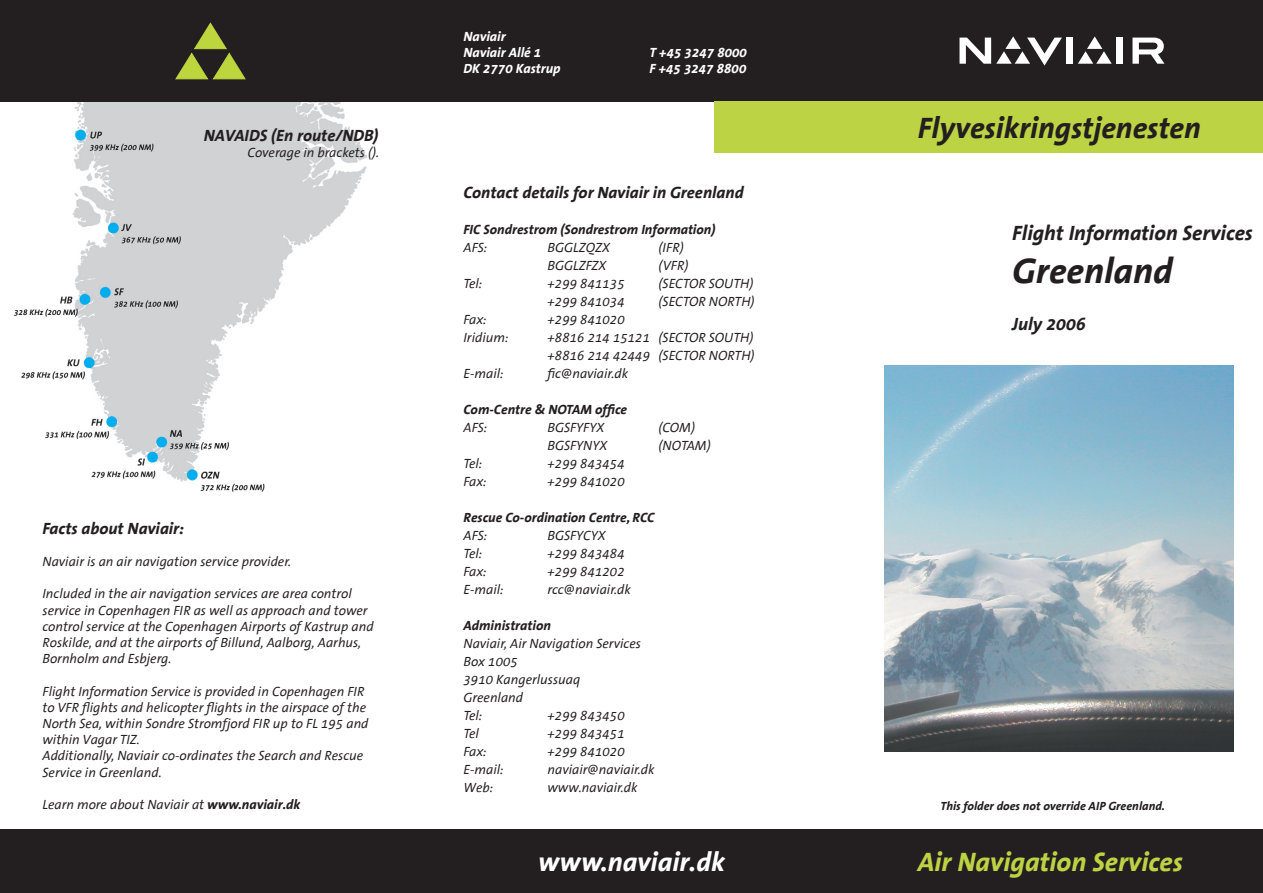
<style>
.page{position:relative;width:1263px;height:893px;background:#fff}
.page>*{position:absolute;margin:0;border:0;box-sizing:border-box;transform-origin:0 0}
.t1{font:italic 700 36px "The Sans Office";color:#231f20}
.t2{font:italic 700 30px "The Sans Office";color:#231f20}
.t3{font:italic 700 27px "The Sans Office";color:#bcd343}
.t4{font:italic 700 27px "The Sans Office";color:#fff}
.t5{font:italic 700 21px "The Sans Office";color:#231f20}
.t6{font:italic 700 18px "The Sans Office";color:#231f20}
.t7{font:italic 700 16.5px "The Sans Office";color:#231f20}
.t8{font:italic 13.5px/16.2px "The Sans Office";color:#231f20}
.t9{font:italic 700 13.5px "The Sans Office";color:#231f20}
.t10{font:italic 700 13.5px/16.2px "The Sans Office";color:#fff}
.t11{font:italic 700 12px "The Sans Office";color:#231f20}
.s1{font-weight:700}
</style>
<div class="page">
<img style="left:14px;top:102px;width:353px;height:389px">
<div style="left:0;top:829px;width:1263px;height:64px;background:#231f20"></div>
<div style="left:0;top:0;width:1263px;height:102px;background:#231f20"></div>
<svg style="left:1078px;top:36px;width:34px;height:28px"></svg>
<div style="left:1067px;top:38px;width:6px;height:26px;background:#fff"></div>
<div style="left:1117px;top:38px;width:6px;height:26px;background:#fff"></div>
<svg style="left:1132px;top:38px;width:32px;height:26px"></svg>
<svg style="left:959px;top:36px;width:103px;height:30px"></svg>
<svg style="left:176px;top:23px;width:69px;height:56px"></svg>
<div style="left:714px;top:102px;width:549px;height:51px;background:#bcd343"></div>
<img style="left:884px;top:365px;width:349px;height:387px">
<p class="t7" style="left:204px;top:127px;width:176px">NAVAIDS (En route/NDB)</p>
<p class="t8" style="left:247px;top:145px;width:133px">Coverage in brackets ().</p>
<p class="t7" style="left:43px;top:519px;width:143px">Facts about Naviair:</p>
<p class="t8" style="left:43px;top:554px;width:250px">Naviair is an air navigation service provider.</p>
<p class="t8" style="left:43px;top:586px;width:333px">Included in the air navigation services are area control service in Copenhagen FIR as well as approach and tower control service at the Copenhagen Airports of Kastrup and Roskilde, and at the airports of Billund, Aalborg, Aarhus, Bornholm and Esbjerg.</p>
<p class="t8" style="left:43px;top:684px;width:328px">Flight Information Service is provided in Copenhagen FIR to VFR flights and helicopter flights in the airspace of the North Sea, within Sondre Stromfjord FIR up to FL 195 and within Vagar TIZ.<br>Additionally, Naviair co-ordinates the Search and Rescue Service in Greenland.</p>
<p class="t8" style="left:43px;top:797px;width:259px">Learn more about Naviair at <span class="s1">www.naviair.dk</span></p>
<p class="t10" style="left:463px;top:29px;width:79px">Naviair<br>Naviair Allé 1</p>
<p class="t10" style="left:649px;top:45px;width:99px">T +45 3247 8000</p>
<p class="t10" style="left:463px;top:61px;width:99px">DK 2770 Kastrup</p>
<p class="t10" style="left:649px;top:61px;width:98px">F +45 3247 8800</p>
<p class="t7" style="left:463px;top:184px;width:282px">Contact details for Naviair in Greenland</p>
<p class="t9" style="left:463px;top:222px;width:253px">FIC Sondrestrom (Sondrestrom Information)</p>
<p class="t8" style="left:463px;top:240px;width:25px">AFS:</p>
<p class="t8" style="left:547px;top:240px;width:64px">BGGLZQZX</p>
<p class="t8" style="left:658px;top:240px;width:27px">(IFR)</p>
<p class="t8" style="left:547px;top:258px;width:60px">BGGLZFZX</p>
<p class="t8" style="left:658px;top:258px;width:31px">(VFR)</p>
<p class="t8" style="left:463px;top:276px;width:20px">Tel:</p>
<p class="t8" style="left:547px;top:276px;width:79px">+299 841135</p>
<p class="t8" style="left:658px;top:276px;width:96px">(SECTOR SOUTH)</p>
<p class="t8" style="left:547px;top:294px;width:79px">+299 841034</p>
<p class="t8" style="left:658px;top:294px;width:98px">(SECTOR NORTH)</p>
<p class="t8" style="left:463px;top:312px;width:25px">Fax:</p>
<p class="t8" style="left:547px;top:312px;width:79px">+299 841020</p>
<p class="t8" style="left:463px;top:330px;width:46px">Iridium:</p>
<p class="t8" style="left:547px;top:329px;width:209px;line-height:18px">+8816 214 15121 (SECTOR SOUTH) +8816 214 42449 (SECTOR NORTH)</p>
<p class="t8" style="left:463px;top:366px;width:42px">E-mail:</p>
<p class="t8" style="left:547px;top:366px;width:82px">fic@naviair.dk</p>
<p class="t9" style="left:463px;top:402px;width:165px">Com-Centre &amp; NOTAM office</p>
<p class="t8" style="left:463px;top:420px;width:25px">AFS:</p>
<p class="t8" style="left:547px;top:420px;width:58px">BGSFYFYX</p>
<p class="t8" style="left:658px;top:420px;width:38px">(COM)</p>
<p class="t8" style="left:547px;top:438px;width:61px">BGSFYNYX</p>
<p class="t8" style="left:658px;top:438px;width:54px">(NOTAM)</p>
<p class="t8" style="left:463px;top:456px;width:20px">Tel:</p>
<p class="t8" style="left:547px;top:456px;width:79px">+299 843454</p>
<p class="t8" style="left:463px;top:474px;width:25px">Fax:</p>
<p class="t8" style="left:547px;top:474px;width:79px">+299 841020</p>
<p class="t9" style="left:463px;top:510px;width:192px">Rescue Co-ordination Centre, RCC</p>
<p class="t8" style="left:463px;top:528px;width:25px">AFS:</p>
<p class="t8" style="left:547px;top:528px;width:60px">BGSFYCYX</p>
<p class="t8" style="left:463px;top:546px;width:20px">Tel:</p>
<p class="t8" style="left:547px;top:546px;width:79px">+299 843484</p>
<p class="t8" style="left:463px;top:564px;width:25px">Fax:</p>
<p class="t8" style="left:547px;top:564px;width:79px">+299 841202</p>
<p class="t8" style="left:463px;top:582px;width:42px">E-mail:</p>
<p class="t8" style="left:547px;top:582px;width:85px">rcc@naviair.dk</p>
<p class="t9" style="left:463px;top:618px;width:89px">Administration</p>
<p class="t8" style="left:463px;top:635px;width:179px;line-height:18px">Naviair, Air Navigation Services<br>Box 1005<br>3910 Kangerlussuaq<br>Greenland<br>Tel:</p>
<p class="t8" style="left:547px;top:708px;width:79px">+299 843450</p>
<p class="t8" style="left:463px;top:726px;width:17px">Tel</p>
<p class="t8" style="left:547px;top:726px;width:79px">+299 843451</p>
<p class="t8" style="left:463px;top:744px;width:25px">Fax:</p>
<p class="t8" style="left:547px;top:744px;width:79px">+299 841020</p>
<p class="t8" style="left:463px;top:762px;width:42px">E-mail:</p>
<p class="t8" style="left:547px;top:762px;width:108px">naviair@naviair.dk</p>
<p class="t8" style="left:463px;top:780px;width:31px">Web:</p>
<p class="t8" style="left:547px;top:780px;width:91px">www.naviair.dk</p>
<h3 class="t4" style="left:538px;top:848px;width:188px">www.naviair.dk</h3>
<h2 class="t2" style="left:918px;top:113px;width:285px">Flyvesikringstjenesten</h2>
<h3 class="t5" style="left:1012px;top:221px;width:242px">Flight Information Services</h3>
<h1 class="t1" style="left:1012px;top:252px;width:162px">Greenland</h1>
<h3 class="t6" style="left:1012px;top:314px;width:75px">July 2006</h3>
<p class="t11" style="left:940px;top:800px;width:226px">This folder does not override AIP Greenland.</p>
<h3 class="t3" style="left:918px;top:848px;width:267px">Air Navigation Services</h3>
</div>
